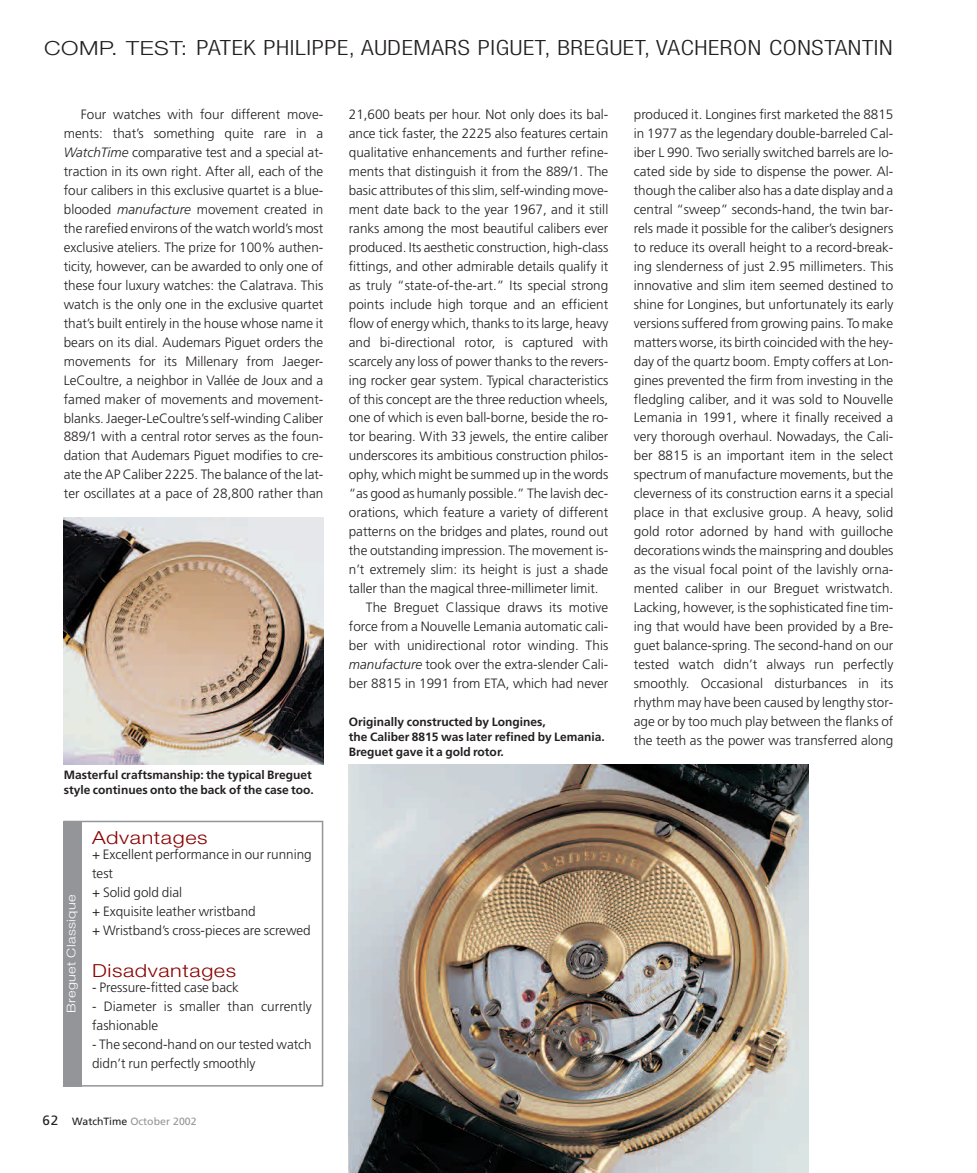
<style>
.page{position:relative;width:977px;height:1173px;background:#fff}
.page>*{position:absolute;margin:0;border:0;box-sizing:border-box;transform-origin:0 0}
.t1{font:300 condensed 21px "Helvetica Neue";letter-spacing:.025em;color:#231f20;scale:1.2 1}
.t2{font:300 18px "Helvetica Neue";letter-spacing:.03em;color:#8b0202;scale:1.2 1}
.t3{font:300 13.5px/19px "Frutiger";color:#231f20}
.t4{font:700 12px/15px "Frutiger";color:#231f20}
.t5{font:300 12px "Helvetica Neue";letter-spacing:.03em;color:#fff;scale:1.2 1}
.t6{font:10.5px "Frutiger";color:#939598}
.s1{font-stretch:normal;font-size:19.5px}
.s2{font-style:italic}
.s3{font-size:13.5px;color:#231f20}
.s4{color:#231f20}
</style>
<div class="page">
<img style="left:64px;top:517px;width:259px;height:247px">
<img style="left:349px;top:764px;width:459px;height:409px">
<div style="left:64px;top:821px;width:259px;height:266px;border:2px solid #939598"></div>
<div style="left:64px;top:821px;width:18px;height:266px;background:#939598"></div>
<h1 class="t1" style="left:44px;top:40px;width:708px"><span class="s1">COMP. TEST:</span> PATEK PHILIPPE, AUDEMARS PIGUET, BREGUET, VACHERON CONSTANTIN</h1>
<p class="t3" style="left:64px;top:106px;width:261px;text-align:justify;text-indent:17px">Four watches with four different move&shy;ments: that’s something quite rare in a <span class="s2">WatchTime</span> comparative test and a special at&shy;traction in its own right. After all, each of the four calibers in this exclusive quartet is a blue&shy;blooded <span class="s2">manufacture</span> movement created in the rarefied environs of the watch world’s most exclusive ateliers. The prize for 100% authen&shy;ticity, however, can be awarded to only one of these four luxury watches: the Calatrava. This watch is the only one in the exclusive quartet that’s built entirely in the house whose name it bears on its dial. Audemars Piguet orders the movements for its Millenary from Jaeger-LeCoultre, a neighbor in Vallée de Joux and a famed maker of movements and movement&shy;blanks. Jaeger-LeCoultre’s self-winding Caliber 889/1 with a central rotor serves as the foun&shy;dation that Audemars Piguet modifies to cre&shy;ate the AP Caliber 2225. The balance of the lat&shy;ter oscillates at a pace of 28,800 rather than</p>
<p class="t3" style="left:349px;top:106px;width:261px">21,600 beats per hour. Not only does its bal-</p>
<p class="t3" style="left:349px;top:125px;width:261px">ance tick faster, the 2225 also features certain</p>
<p class="t3" style="left:349px;top:144px;width:261px">qualitative enhancements and further refine-</p>
<p class="t3" style="left:349px;top:163px;width:261px">ments that distinguish it from the 889/1. The</p>
<p class="t3" style="left:349px;top:182px;width:261px">basic attributes of this slim, self-winding move-</p>
<p class="t3" style="left:349px;top:201px;width:261px">ment date back to the year 1967, and it still</p>
<p class="t3" style="left:349px;top:220px;width:261px">ranks among the most beautiful calibers ever</p>
<p class="t3" style="left:349px;top:239px;width:261px">produced. Its aesthetic construction, high-class</p>
<p class="t3" style="left:349px;top:258px;width:261px">fittings, and other admirable details qualify it</p>
<p class="t3" style="left:349px;top:277px;width:261px">as truly “state-of-the-art.” Its special strong</p>
<p class="t3" style="left:349px;top:295px;width:261px">points include high torque and an efficient</p>
<p class="t3" style="left:349px;top:314px;width:261px">flow of energy which, thanks to its large, heavy</p>
<p class="t3" style="left:349px;top:333px;width:261px">and bi-directional rotor, is captured with</p>
<p class="t3" style="left:349px;top:352px;width:261px">scarcely any loss of power thanks to the revers-</p>
<p class="t3" style="left:349px;top:371px;width:261px">ing rocker gear system. Typical characteristics</p>
<p class="t3" style="left:349px;top:390px;width:261px">of this concept are the three reduction wheels,</p>
<p class="t3" style="left:349px;top:409px;width:261px">one of which is even ball-borne, beside the ro-</p>
<p class="t3" style="left:349px;top:428px;width:261px">tor bearing. With 33 jewels, the entire caliber</p>
<p class="t3" style="left:349px;top:447px;width:261px">underscores its ambitious construction philos-</p>
<p class="t3" style="left:349px;top:466px;width:261px">ophy, which might be summed up in the words</p>
<p class="t3" style="left:349px;top:485px;width:261px">“as good as humanly possible.” The lavish dec-</p>
<p class="t3" style="left:349px;top:504px;width:261px">orations, which feature a variety of different</p>
<p class="t3" style="left:349px;top:523px;width:261px">patterns on the bridges and plates, round out</p>
<p class="t3" style="left:349px;top:542px;width:261px">the outstanding impression. The movement is-</p>
<p class="t3" style="left:349px;top:561px;width:261px">n’t extremely slim: its height is just a shade</p>
<p class="t3" style="left:349px;top:580px;width:251px">taller than the magical three-millimeter limit.</p>
<p class="t3" style="left:366px;top:599px;width:244px">The Breguet Classique draws its motive</p>
<p class="t3" style="left:349px;top:618px;width:261px">force from a Nouvelle Lemania automatic cali-</p>
<p class="t3" style="left:349px;top:637px;width:261px">ber with unidirectional rotor winding. This</p>
<p class="t3" style="left:349px;top:656px;width:261px"><span class="s2">manufacture</span> took over the extra-slender Cali-</p>
<p class="t3" style="left:349px;top:675px;width:261px">ber 8815 in 1991 from ETA, which had never</p>
<p class="t4" style="left:64px;top:769px;width:251px">Masterful craftsmanship: the typical Breguet style continues onto the back of the case too.</p>
<p class="t5" style="left:67px;top:1013px;width:100px;rotate:-90deg">Breguet Classique</p>
<h2 class="t2" style="left:92px;top:832px;width:98px">Advantages</h2>
<p class="t3" style="left:92px;top:846px;width:221px">+ Excellent performance in our running test<br>+ Solid gold dial<br>+ Exquisite leather wristband<br>+ Wristband’s cross-pieces are screwed</p>
<h2 class="t2" style="left:92px;top:964px;width:121px">Disadvantages</h2>
<p class="t3" style="left:92px;top:979px;width:148px">- Pressure-fitted case back</p>
<p class="t3" style="left:92px;top:998px;width:221px">- Diameter is smaller than currently fashionable</p>
<p class="t3" style="left:92px;top:1036px;width:221px">- The second-hand on our tested watch didn’t run perfectly smoothly</p>
<p class="t6" style="left:43px;top:1117px;width:156px"><span class="s3">62</span> <span class="s4">WatchTime</span> October 2002</p>
<p class="t4" style="left:349px;top:715px;width:258px">Originally constructed by Longines,<br>the Caliber 8815 was later refined by Lemania.<br>Breguet gave it a gold rotor.</p>
<p class="t3" style="left:634px;top:106px;width:261px;text-align:justify">produced it. Longines first marketed the 8815 in 1977 as the legendary double-barreled Cal&shy;iber L 990. Two serially switched barrels are lo&shy;cated side by side to dispense the power. Al&shy;though the caliber also has a date display and a central “sweep” seconds-hand, the twin bar&shy;rels made it possible for the caliber’s designers to reduce its overall height to a record-break&shy;ing slenderness of just 2.95 millimeters. This innovative and slim item seemed destined to shine for Longines, but unfortunately its early versions suffered from growing pains. To make matters worse, its birth coincided with the hey&shy;day of the quartz boom. Empty coffers at Lon&shy;gines prevented the firm from investing in the fledgling caliber, and it was sold to Nouvelle Lemania in 1991, where it finally received a very thorough overhaul. Nowadays, the Cali&shy;ber 8815 is an important item in the select spectrum of manufacture movements, but the cleverness of its construction earns it a special place in that exclusive group. A heavy, solid gold rotor adorned by hand with guilloche decorations winds the mainspring and doubles as the visual focal point of the lavishly orna&shy;mented caliber in our Breguet wristwatch.<br>Lacking, however, is the sophisticated fine tim&shy;ing that would have been provided by a Bre&shy;guet balance-spring. The second-hand on our tested watch didn’t always run perfectly smoothly. Occasional disturbances in its rhythm may have been caused by lengthy stor&shy;age or by too much play between the flanks of the teeth as the power was transferred along</p>
</div>
